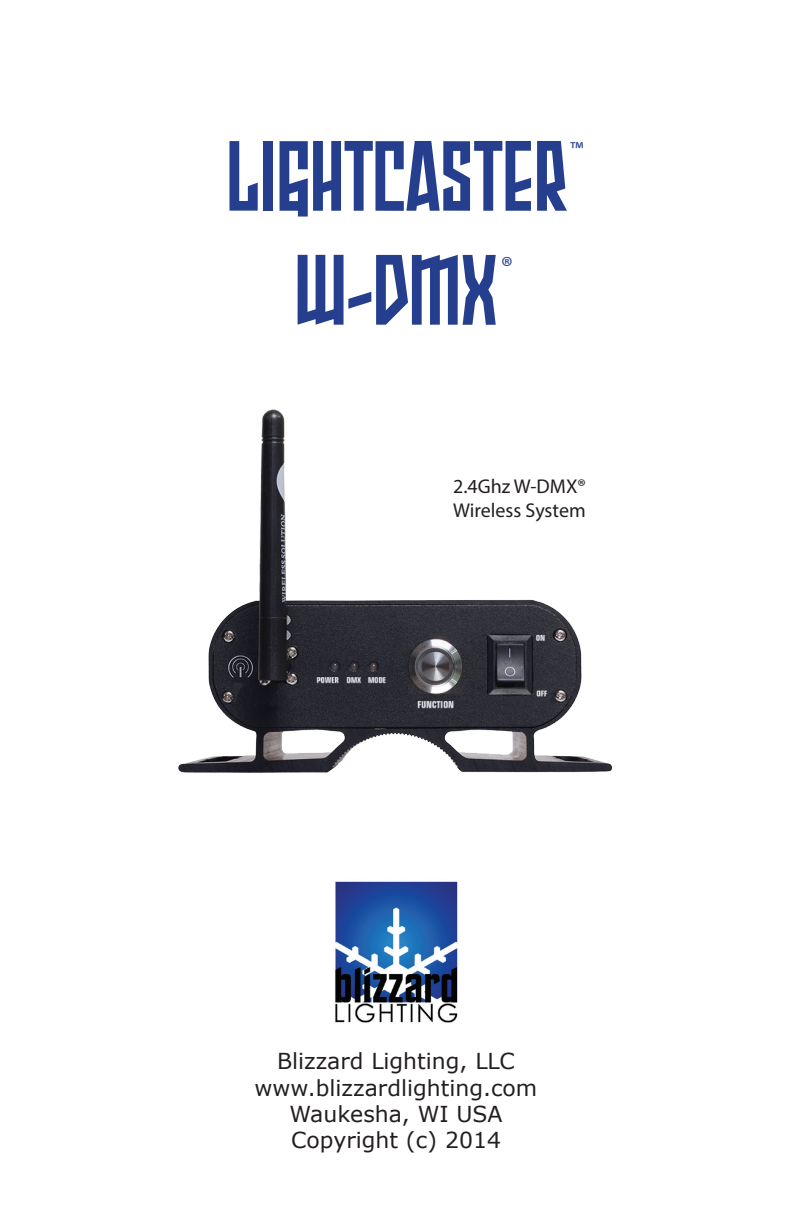
<style>
.page{position:relative;width:792px;height:1224px;background:#fff}
.page>*{position:absolute;margin:0;border:0;box-sizing:border-box;transform-origin:0 0}
.t1{font:96px/114px "Armor Piercing 20 BB";color:#253f8e;text-align:center}
.t2{font:28px "Myriad Pro";color:#253f8e}
.t3{font:22px/26.4px "Verdana";color:#231f20;text-align:center}
.t4{font:22px "Myriad Pro";color:#253f8e}
.t5{font:20px/24px "Myriad Pro";color:#231f20}
</style>
<div class="page">
<img style="left:335px;top:881px;width:123px;height:142px">
<img style="left:178px;top:409px;width:435px;height:364px">
<h1 class="t1" style="left:225px;top:120px;width:344px">LIGHTCASTER<br>W-DMX</h1>
<p class="t4" style="left:570px;top:136px;width:15px">™</p>
<p class="t2" style="left:501px;top:249px;width:13px">®</p>
<p class="t5" style="left:453px;top:474px;width:134px">2.4Ghz W-DMX®<br>Wireless System</p>
<p class="t3" style="left:255px;top:1048px;width:284px">Blizzard Lighting, LLC www.blizzardlighting.com<br>Waukesha, WI USA<br>Copyright (c) 2014</p>
</div>
